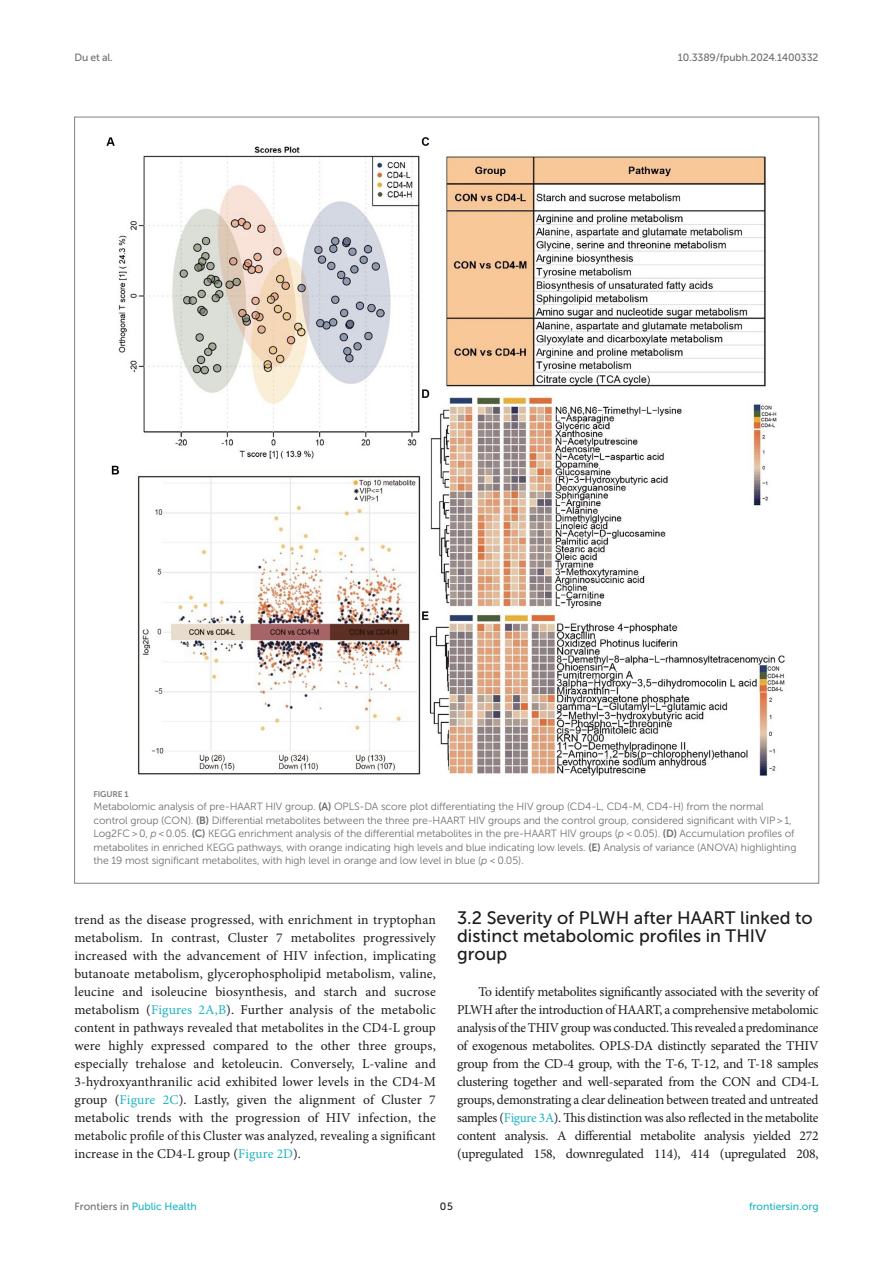
<style>
.page{position:relative;width:893px;height:1263px;background:#fff}
.page>*{position:absolute;margin:0;border:0;box-sizing:border-box;transform-origin:0 0}
.HEAD_2{font:18px/18px "Museo Sans 500";color:#1b1c1b}
.TEXT{font:13.5px/18px "Minion Pro";letter-spacing:.01em;color:#1b1c1b;text-align:justify}
.TEXT_FLUSH{font:13.5px/18px "Minion Pro";letter-spacing:-.02em;color:#1b1c1b;text-align:justify}
.FIG_LEG{font:10.5px/13.5px "Museo Sans 300";letter-spacing:-.01em;color:#706f70}
.t1{font:10.5px "Museo Sans 500";color:#1db5c3}
.t2{font:10.5px "Museo Sans 500";letter-spacing:-.015em;color:#706f70}
.t3{font:10.5px "Museo Sans 500";color:#1b1c1b}
.FIG_HD{font:8.25px "Museo Sans 700";letter-spacing:-.01em;color:#7e7f7f}
.s1{font-family:"Museo Sans 700"}
.s2{font-style:italic}
.s3{color:#1db5c3}
.s4{color:#706f70}
</style>
<div class="page">
<img style="left:106px;top:137px;width:679px;height:639px">
<p class="t2" style="left:74px;top:51px;width:40px">Du et al.</p>
<p class="t2" style="left:678px;top:51px;width:142px">10.3389/fpubh.2024.1400332</p>
<p class="FIG_HD" style="left:94px;top:789px;width:37px">FIGURE 1</p>
<p class="FIG_LEG" style="left:94px;top:800px;width:704px">Metabolomic analysis of pre-HAART HIV group. <span class="s1">(A)</span> OPLS-DA score plot differentiating the HIV group (CD4-L, CD4-M, CD4-H) from the normal control group (CON). <span class="s1">(B)</span> Differential metabolites between the three pre-HAART HIV groups and the control group, considered significant with VIP &gt; 1, Log2FC &gt; 0, <span class="s2">p</span> &lt; 0.05. <span class="s1">(C)</span> KEGG enrichment analysis of the differential metabolites in the pre-HAART HIV groups (<span class="s2">p</span> &lt; 0.05). <span class="s1">(D)</span> Accumulation profiles of metabolites in enriched KEGG pathways, with orange indicating high levels and blue indicating low levels. <span class="s1">(E)</span> Analysis of variance (ANOVA) highlighting the 19 most significant metabolites, with high level in orange and low level in blue (<span class="s2">p</span> &lt; 0.05).</p>
<p class="TEXT" style="left:74px;top:911px;width:363px">trend as the disease progressed, with enrichment in tryptophan metabolism. In contrast, Cluster 7 metabolites progressively increased with the advancement of HIV infection, implicating butanoate metabolism, glycerophospholipid metabolism, valine, leucine and isoleucine biosynthesis, and starch and sucrose metabolism (<span class="s3">Figures 2A,B</span>). Further analysis of the metabolic content in pathways revealed that metabolites in the CD4-L group were highly expressed compared to the other three groups, especially trehalose and ketoleucin. Conversely, L-valine and 3-hydroxyanthranilic acid exhibited lower levels in the CD4-M group (<span class="s3">Figure 2C</span>). Lastly, given the alignment of Cluster 7 metabolic trends with the progression of HIV infection, the metabolic profile of this Cluster was analyzed, revealing a significant increase in the CD4-L group (<span class="s3">Figure 2D</span>).</p>
<p class="HEAD_2" style="left:457px;top:909px;width:357px">3.2 Severity of PLWH after HAART linked to distinct metabolomic profiles in THIV group</p>
<p class="TEXT_FLUSH" style="left:457px;top:983px;width:363px;text-indent:21px">To identify metabolites significantly associated with the severity of PLWH after the introduction of HAART, a comprehensive metabolomic analysis of the THIV group was conducted. This revealed a predominance of exogenous metabolites. OPLS-DA distinctly separated the THIV group from the CD-4 group, with the T-6, T-12, and T-18 samples clustering together and well-separated from the CON and CD4-L groups, demonstrating a clear delineation between treated and untreated samples (<span class="s3">Figure 3A</span>). This distinction was also reflected in the metabolite content analysis. A differential metabolite analysis yielded 272 (upregulated 158, downregulated 114), 414 (upregulated 208,</p>
<p class="t1" style="left:74px;top:1200px;width:124px"><span class="s4">Frontiers in</span> Public Health</p>
<p class="t3" style="left:440px;top:1200px;width:14px">05</p>
<p class="t1" style="left:749px;top:1200px;width:71px">frontiersin.org</p>
</div>
